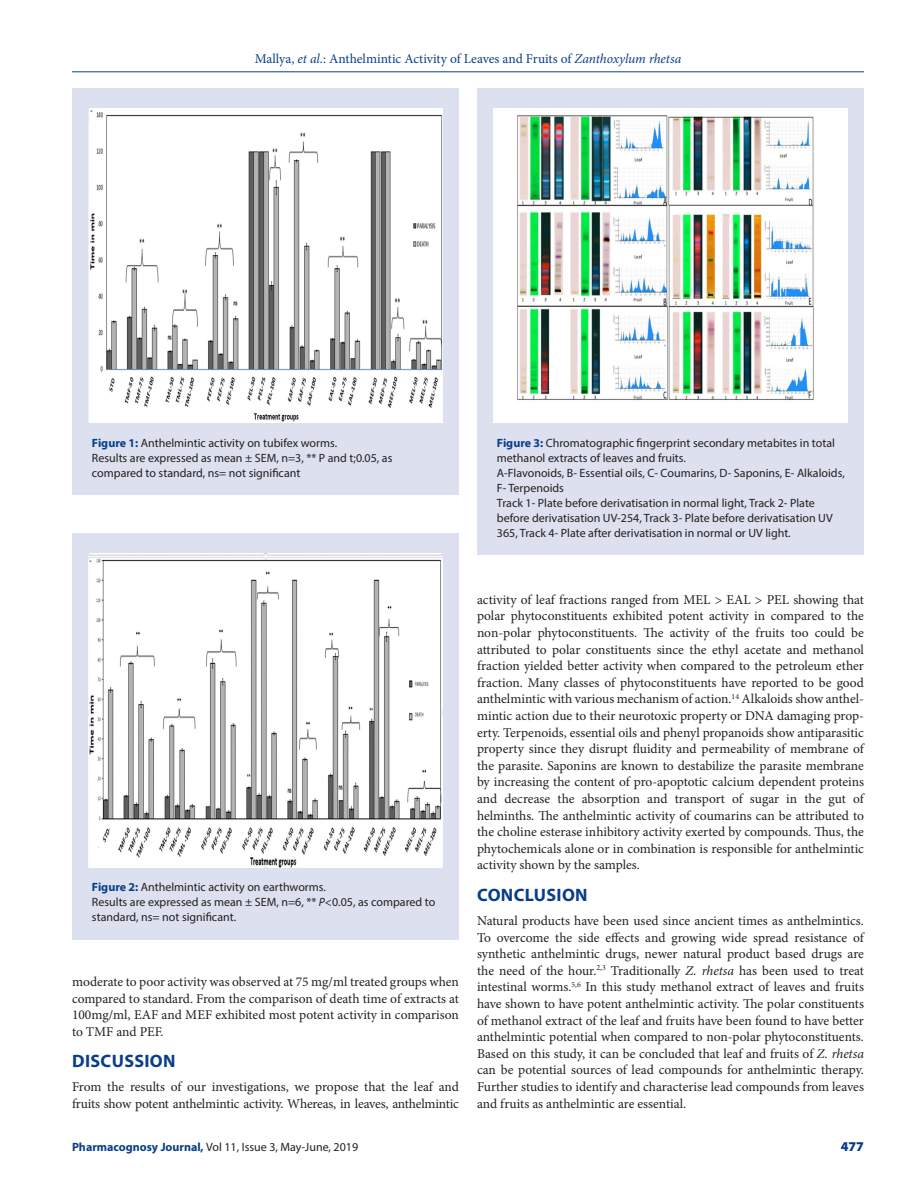
<style>
.page{position:relative;width:918px;height:1188px;background:#fff}
.page>*{position:absolute;margin:0;border:0;box-sizing:border-box;transform-origin:0 0}
._1_HD{font:700 18px "Myriad Pro";letter-spacing:.02em;color:#083e89}
.TXT{font:13.5px/16.6px "Minion Pro";letter-spacing:-.005em;color:#231f20;text-align:justify}
.t1{font:13.5px "Minion Pro";color:#083e89}
.RRH{font:900 13.5px "Myriad Pro";color:#083e89}
.FIG_LEG{font:12px/15px "Myriad Pro";color:#231f20}
.FIG_CAP{font:12px/15px "Myriad Pro";color:#231f20}
.RRH-2{font:12px "Myriad Pro";color:#231f20}
.s1{font-style:italic}
.s2{font-weight:700;color:#083e89}
</style>
<div class="page">
<hr style="left:72px;top:72px;width:792px;height:1px;background:#083e89">
<div style="left:72px;top:88px;width:387px;height:407px;background:#dde0ee"></div>
<img style="left:89px;top:109px;width:353px;height:314px">
<div style="left:72px;top:533px;width:387px;height:407px;background:#dde0ee"></div>
<img style="left:89px;top:553px;width:353px;height:314px">
<div style="left:477px;top:88px;width:387px;height:466px;background:#dde0ee"></div>
<img style="left:494px;top:109px;width:353px;height:314px">
<p class="t1" style="left:255px;top:50px;width:428px">Mallya, <span class="s1">et al</span>.: Anthelmintic Activity of Leaves and Fruits of <span class="s1">Zanthoxylum rhetsa</span></p>
<p class="FIG_CAP" style="left:92px;top:435px;width:247px"><span class="s2">Figure 1:</span> Anthelmintic activity on tubifex worms.</p>
<p class="FIG_LEG" style="left:92px;top:450px;width:302px">Results are expressed as mean ± SEM, n=3, ** P and t;0.05, as compared to standard, ns= not significant</p>
<p class="FIG_CAP" style="left:497px;top:435px;width:340px"><span class="s2">Figure 3:</span> Chromatographic fingerprint secondary metabites in total methanol extracts of leaves and fruits.</p>
<p class="FIG_LEG" style="left:497px;top:465px;width:349px">A-Flavonoids, B- Essential oils, C- Coumarins, D- Saponins, E- Alkaloids,<br>F- Terpenoids</p>
<p class="FIG_LEG" style="left:497px;top:495px;width:337px">Track 1- Plate before derivatisation in normal light, Track 2- Plate before derivatisation UV-254, Track 3- Plate before derivatisation UV<br>365, Track 4- Plate after derivatisation in normal or UV light.</p>
<p class="FIG_CAP" style="left:92px;top:880px;width:236px"><span class="s2">Figure 2:</span> Anthelmintic activity on earthworms.</p>
<p class="FIG_LEG" style="left:92px;top:895px;width:345px">Results are expressed as mean ± SEM, n=6, ** <span class="s1">P&lt;</span>0.05, as compared to standard, ns= not significant.</p>
<p class="TXT" style="left:72px;top:974px;width:389px">moderate to poor activity was observed at 75 mg/ml treated groups when compared to standard. From the comparison of death time of extracts at 100mg/ml, EAF and MEF exhibited most potent activity in comparison to TMF and PEF.</p>
<p class="_1_HD" style="left:72px;top:1049px;width:105px">DISCUSSION</p>
<p class="TXT" style="left:72px;top:1079px;width:388px">From the results of our investigations, we propose that the leaf and fruits show potent anthelmintic activity. Whereas, in leaves, anthelmintic</p>
<p class="TXT" style="left:477px;top:591px;width:389px">activity of leaf fractions ranged from MEL &gt; EAL &gt; PEL showing that polar phytoconstituents exhibited potent activity in compared to the non-polar phytoconstituents. The activity of the fruits too could be attributed to polar constituents since the ethyl acetate and methanol fraction yielded better activity when compared to the petroleum ether fraction. Many classes of phytoconstituents have reported to be good anthelmintic with various mechanism of action.<sup>14</sup> Alkaloids show anthel&shy;mintic action due to their neurotoxic property or DNA damaging prop&shy;erty. Terpenoids, essential oils and phenyl propanoids show antiparasitic property since they disrupt fluidity and permeability of membrane of the parasite. Saponins are known to destabilize the parasite membrane by increasing the content of pro-apoptotic calcium dependent proteins and decrease the absorption and transport of sugar in the gut of helminths. The anthelmintic activity of coumarins can be attributed to the choline esterase inhibitory activity exerted by compounds. Thus, the phytochemicals alone or in combination is responsible for anthelmintic activity shown by the samples.</p>
<p class="_1_HD" style="left:477px;top:883px;width:112px">CONCLUSION</p>
<p class="TXT" style="left:477px;top:912px;width:389px">Natural products have been used since ancient times as anthelmintics.<br>To overcome the side effects and growing wide spread resistance of synthetic anthelmintic drugs, newer natural product based drugs are the need of the hour.<sup>2,3</sup> Traditionally <span class="s1">Z. rhetsa</span> has been used to treat intestinal worms.<sup>5,6</sup> In this study methanol extract of leaves and fruits have shown to have potent anthelmintic activity. The polar constituents of methanol extract of the leaf and fruits have been found to have better anthelmintic potential when compared to non-polar phytoconstituents.<br>Based on this study, it can be concluded that leaf and fruits of <span class="s1">Z. rhetsa </span>can be potential sources of lead compounds for anthelmintic therapy.<br>Further studies to identify and characterise lead compounds from leaves and fruits as anthelmintic are essential.</p>
<p class="RRH-2" style="left:72px;top:1139px;width:288px"><span class="s2">Pharmacognosy Journal,</span> Vol 11, Issue 3, May-June, 2019</p>
<p class="RRH" style="left:841px;top:1137px;width:25px">477</p>
</div>
